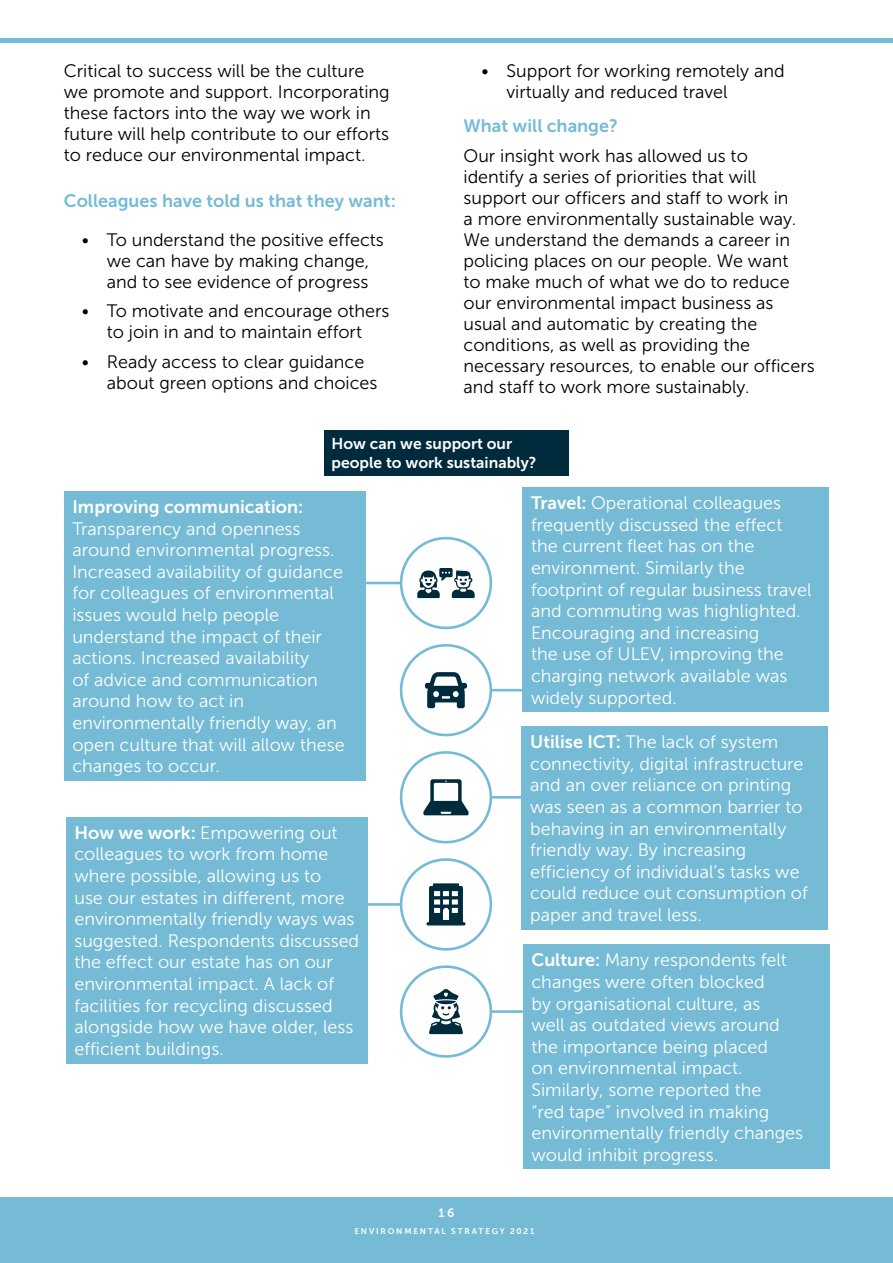
<style>
.page{position:relative;width:893px;height:1263px;background:#fff}
.page>*{position:absolute;margin:0;border:0;box-sizing:border-box;transform-origin:0 0}
.t1{font:18px/21.6px "Museo Sans 300";color:#fff}
.t2{font:18px/21px "Museo Sans 300";color:#000}
.Heading_3{font:18px "Museo Sans 700";color:#75bbd5}
.t3{font:15.6px/18.8px "Museo Sans 700";color:#fff}
.t4{font:12px "Museo Sans 700";color:#fff}
.t5{font:8.25px "Museo Sans 700";letter-spacing:.22em;color:#fff}
.s1{font-family:"Museo Sans 700"}
</style>
<div class="page">
<div style="left:0;top:1197px;width:893px;height:66px;background:#75bbd5"></div>
<div style="left:0;top:38px;width:893px;height:5px;background:#75bbd5"></div>
<div style="left:522px;top:487px;width:307px;height:225px;background:#75bbd5"></div>
<div style="left:324px;top:430px;width:245px;height:45px;background:#002b3c"></div>
<hr style="left:453px;top:1010px;width:137px;height:3px;background:#75bbd5">
<div style="left:401px;top:967px;width:90px;height:89px;background:#fff;border-radius:50%"></div>
<div style="left:400px;top:965px;width:92px;height:93px;border:3px solid #75bbd5;border-radius:50%"></div>
<svg style="left:429px;top:989px;width:34px;height:45px"></svg>
<hr style="left:453px;top:796px;width:137px;height:3px;background:#75bbd5">
<div style="left:401px;top:752px;width:90px;height:90px;background:#fff;border-radius:50%"></div>
<div style="left:400px;top:751px;width:92px;height:92px;border:3px solid #75bbd5;border-radius:50%"></div>
<svg style="left:423px;top:779px;width:45px;height:36px"></svg>
<hr style="left:309px;top:582px;width:137px;height:2px;background:#75bbd5">
<div style="left:401px;top:538px;width:90px;height:90px;background:#fff;border-radius:50%"></div>
<div style="left:400px;top:537px;width:92px;height:92px;border:3px solid #75bbd5;border-radius:50%"></div>
<svg style="left:417px;top:568px;width:58px;height:30px"></svg>
<hr style="left:309px;top:903px;width:137px;height:3px;background:#75bbd5">
<div style="left:401px;top:859px;width:90px;height:90px;background:#fff;border-radius:50%"></div>
<div style="left:400px;top:858px;width:92px;height:93px;border:3px solid #75bbd5;border-radius:50%"></div>
<svg style="left:426px;top:883px;width:39px;height:42px"></svg>
<hr style="left:453px;top:689px;width:137px;height:2px;background:#75bbd5">
<div style="left:401px;top:645px;width:90px;height:90px;background:#fff;border-radius:50%"></div>
<div style="left:400px;top:644px;width:92px;height:92px;border:3px solid #75bbd5;border-radius:50%"></div>
<svg style="left:425px;top:672px;width:42px;height:36px"></svg>
<div style="left:523px;top:944px;width:306px;height:225px;background:#75bbd5"></div>
<div style="left:66px;top:817px;width:302px;height:246px;background:#75bbd5"></div>
<div style="left:522px;top:726px;width:306px;height:203px;background:#75bbd5"></div>
<div style="left:64px;top:491px;width:302px;height:290px;background:#75bbd5"></div>
<p class="t2" style="left:64px;top:61px;width:327px">Critical to success will be the culture we promote and support. Incorporating these factors into the way we work in future will help contribute to our efforts to reduce our environmental impact.</p>
<p class="Heading_3" style="left:64px;top:191px;width:334px">Colleagues have told us that they want:</p>
<p class="t2" style="left:82px;top:229px;width:304px;text-align:center">• To understand the positive effects we can have by making change,<br>and to see evidence of progress</p>
<p class="t2" style="left:82px;top:300px;width:309px;text-align:center">• To motivate and encourage others to join in and to maintain effort</p>
<p class="t2" style="left:107px;top:351px;width:272px;text-indent:-25px">• Ready access to clear guidance about green options and choices</p>
<p class="t2" style="left:507px;top:61px;width:280px;text-indent:-25px">• Support for working remotely and virtually and reduced travel</p>
<p class="Heading_3" style="left:463px;top:116px;width:156px">What will change?</p>
<p class="t2" style="left:463px;top:145px;width:353px">Our insight work has allowed us to<br>identify a series of priorities that will support our officers and staff to work in<br>a more environmentally sustainable way.<br>We understand the demands a career in policing places on our people. We want<br>to make much of what we do to reduce our environmental impact business as usual and automatic by creating the conditions, as well as providing the necessary resources, to enable our officers and staff to work more sustainably.</p>
<p class="t3" style="left:332px;top:434px;width:206px">How can we support our people to work sustainably?</p>
<p class="t1" style="left:72px;top:496px;width:274px"><span class="s1">Improving communication:<br></span>Transparency and openness around environmental progress.<br>Increased availability of guidance for colleagues of environmental issues would help people understand the impact of their actions. Increased availability<br>of advice and communication around how to act in environmentally friendly way, an open culture that will allow these changes to occur.</p>
<p class="t1" style="left:74px;top:822px;width:286px"><span class="s1">How we work:</span> Empowering out colleagues to work from home where possible, allowing us to<br>use our estates in different, more environmentally friendly ways was suggested. Respondents discussed the effect our estate has on our environmental impact. A lack of facilities for recycling discussed alongside how we have older, less efficient buildings.</p>
<p class="t1" style="left:531px;top:492px;width:282px"><span class="s1">Travel:</span> Operational colleagues frequently discussed the effect the current fleet has on the environment. Similarly the footprint of regular business travel and commuting was highlighted.<br>Encouraging and increasing<br>the use of ULEV, improving the charging network available was widely supported.</p>
<p class="t1" style="left:530px;top:731px;width:279px"><span class="s1">Utilise ICT:</span> The lack of system connectivity, digital infrastructure and an over reliance on printing was seen as a common barrier to behaving in an environmentally friendly way. By increasing efficiency of individual’s tasks we could reduce out consumption of paper and travel less.</p>
<p class="t1" style="left:531px;top:949px;width:273px"><span class="s1">Culture:</span> Many respondents felt changes were often blocked<br>by organisational culture, as<br>well as outdated views around the importance being placed<br>on environmental impact.<br>Similarly, some reported the<br>“red tape” involved in making environmentally friendly changes would inhibit progress.</p>
<p class="t4" style="left:439px;top:1206px;width:17px">16</p>
<p class="t5" style="left:354px;top:1226px;width:181px">ENVIRONMENTAL STRATEGY 2021</p>
</div>
